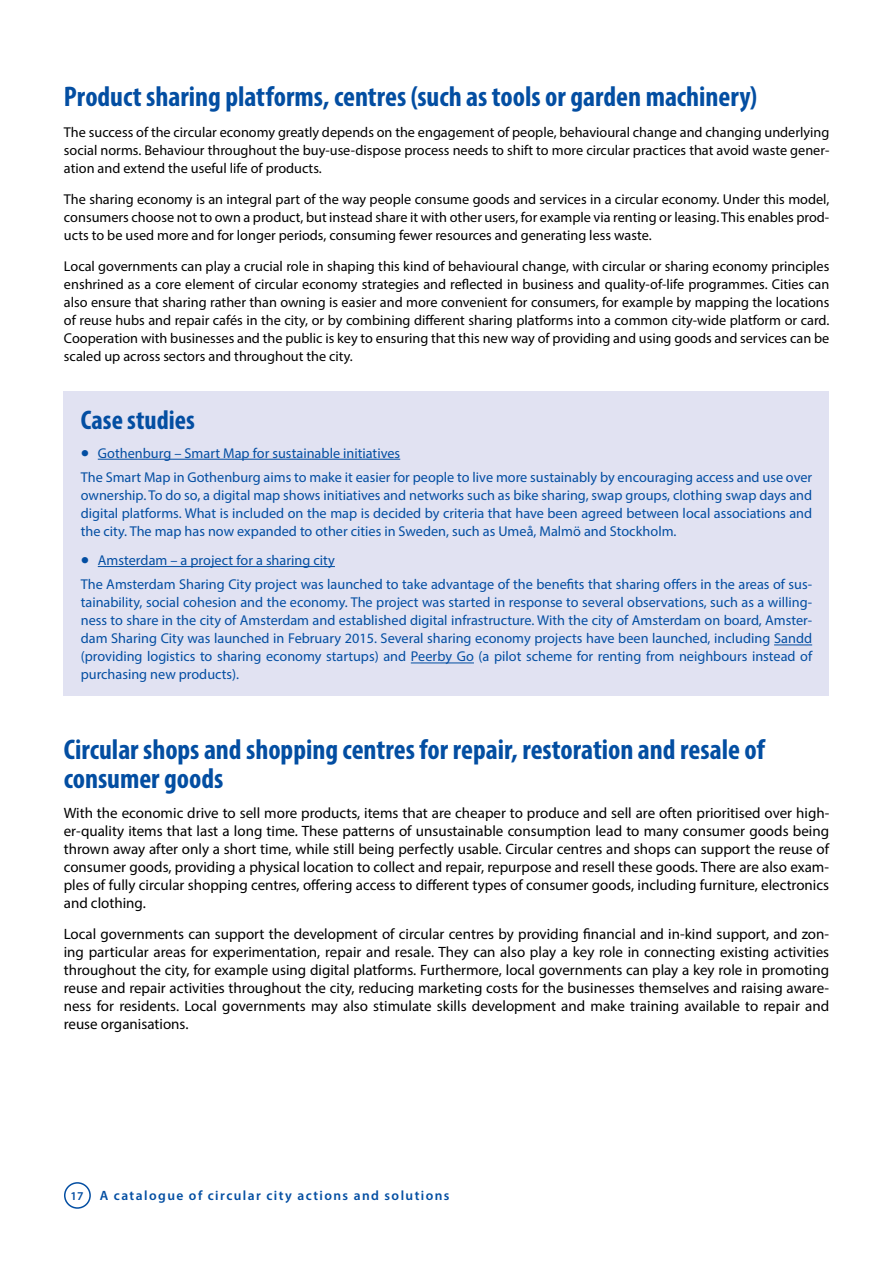
<style>
.page{position:relative;width:893px;height:1263px;background:#fff}
.page>*{position:absolute;margin:0;border:0;box-sizing:border-box;transform-origin:0 0}
.t1{font:700 condensed 28.5px/28.5px "Myriad Pro";color:#034ea2}
.t2{font:700 condensed 27px "Myriad Pro";color:#034ea2}
.t3{font:15px/18px "Myriad Pro";color:#000;text-align:justify}
.t4{font:14.25px/18px "Myriad Pro";color:#000;text-align:justify}
.t5{font:14.25px/18px "Myriad Pro";color:#034ea2}
.t6{font:600 13.5px "Myriad Pro";letter-spacing:.105em;color:#034ea2}
.s1{font-size:30px}
.s2{font-size:12px}
</style>
<div class="page">
<div style="left:64px;top:391px;width:765px;height:305px;background:#e1e2f2"></div>
<hr style="left:98px;top:459px;width:302px;height:1px;background:#034ea2">
<hr style="left:98px;top:566px;width:237px;height:1px;background:#034ea2">
<hr style="left:774px;top:644px;width:38px;height:1px;background:#034ea2">
<hr style="left:411px;top:662px;width:63px;height:1px;background:#034ea2">
<div style="left:64px;top:1182px;width:27px;height:27px;border:2px solid #034ea2;border-radius:50%"></div>
<h1 class="t1" style="left:64px;top:82px;width:695px">Product sharing platforms, centres (such as tools or garden machinery)</h1>
<p class="t4" style="left:64px;top:123px;width:767px">The success of the circular economy greatly depends on the engagement of people, behavioural change and changing underlying social norms. Behaviour throughout the buy-use-dispose process needs to shift to more circular practices that avoid waste gener&shy;ation and extend the useful life of products.</p>
<p class="t4" style="left:64px;top:190px;width:767px">The sharing economy is an integral part of the way people consume goods and services in a circular economy. Under this model, consumers choose not to own a product, but instead share it with other users, for example via renting or leasing. This enables prod&shy;ucts to be used more and for longer periods, consuming fewer resources and generating less waste.</p>
<p class="t4" style="left:64px;top:257px;width:767px">Local governments can play a crucial role in shaping this kind of behavioural change, with circular or sharing economy principles enshrined as a core element of circular economy strategies and reflected in business and quality-of-life programmes. Cities can also ensure that sharing rather than owning is easier and more convenient for consumers, for example by mapping the locations of reuse hubs and repair cafés in the city, or by combining different sharing platforms into a common city-wide platform or card.<br>Cooperation with businesses and the public is key to ensuring that this new way of providing and using goods and services can be scaled up across sectors and throughout the city.</p>
<h2 class="t2" style="left:81px;top:403px;width:116px">Case studies</h2>
<p class="t5" style="left:81px;top:440px;width:733px;line-height:24.5px"><span class="s1">•</span> Gothenburg – Smart Map for sustainable initiatives<br>The Smart Map in Gothenburg aims to make it easier for people to live more sustainably by encouraging access and use over</p>
<p class="t5" style="left:81px;top:486px;width:733px;text-align:justify">ownership. To do so, a digital map shows initiatives and networks such as bike sharing, swap groups, clothing swap days and digital platforms. What is included on the map is decided by criteria that have been agreed between local associations and the city. The map has now expanded to other cities in Sweden, such as Umeå, Malmö and Stockholm.</p>
<p class="t5" style="left:81px;top:548px;width:733px;line-height:24.5px"><span class="s1">•</span> Amsterdam – a project for a sharing city<br>The Amsterdam Sharing City project was launched to take advantage of the benefits that sharing offers in the areas of sus-</p>
<p class="t5" style="left:81px;top:593px;width:733px;text-align:justify">tainability, social cohesion and the economy. The project was started in response to several observations, such as a willing&shy;ness to share in the city of Amsterdam and established digital infrastructure. With the city of Amsterdam on board, Amster&shy;dam Sharing City was launched in February 2015. Several sharing economy projects have been launched, including Sandd (providing logistics to sharing economy startups) and Peerby Go (a pilot scheme for renting from neighbours instead of purchasing new products).</p>
<h1 class="t1" style="left:64px;top:735px;width:703px">Circular shops and shopping centres for repair, restoration and resale of consumer goods</h1>
<p class="t3" style="left:64px;top:804px;width:767px">With the economic drive to sell more products, items that are cheaper to produce and sell are often prioritised over high&shy;er-quality items that last a long time. These patterns of unsustainable consumption lead to many consumer goods being thrown away after only a short time, while still being perfectly usable. Circular centres and shops can support the reuse of consumer goods, providing a physical location to collect and repair, repurpose and resell these goods. There are also exam&shy;ples of fully circular shopping centres, offering access to different types of consumer goods, including furniture, electronics and clothing.</p>
<p class="t3" style="left:64px;top:925px;width:767px">Local governments can support the development of circular centres by providing financial and in-kind support, and zon&shy;ing particular areas for experimentation, repair and resale. They can also play a key role in connecting existing activities throughout the city, for example using digital platforms. Furthermore, local governments can play a key role in promoting reuse and repair activities throughout the city, reducing marketing costs for the businesses themselves and raising aware&shy;ness for residents. Local governments may also stimulate skills development and make training available to repair and reuse organisations.</p>
<p class="t6" style="left:71px;top:1187px;width:380px"><span class="s2">17</span> A catalogue of circular city actions and solutions</p>
</div>
